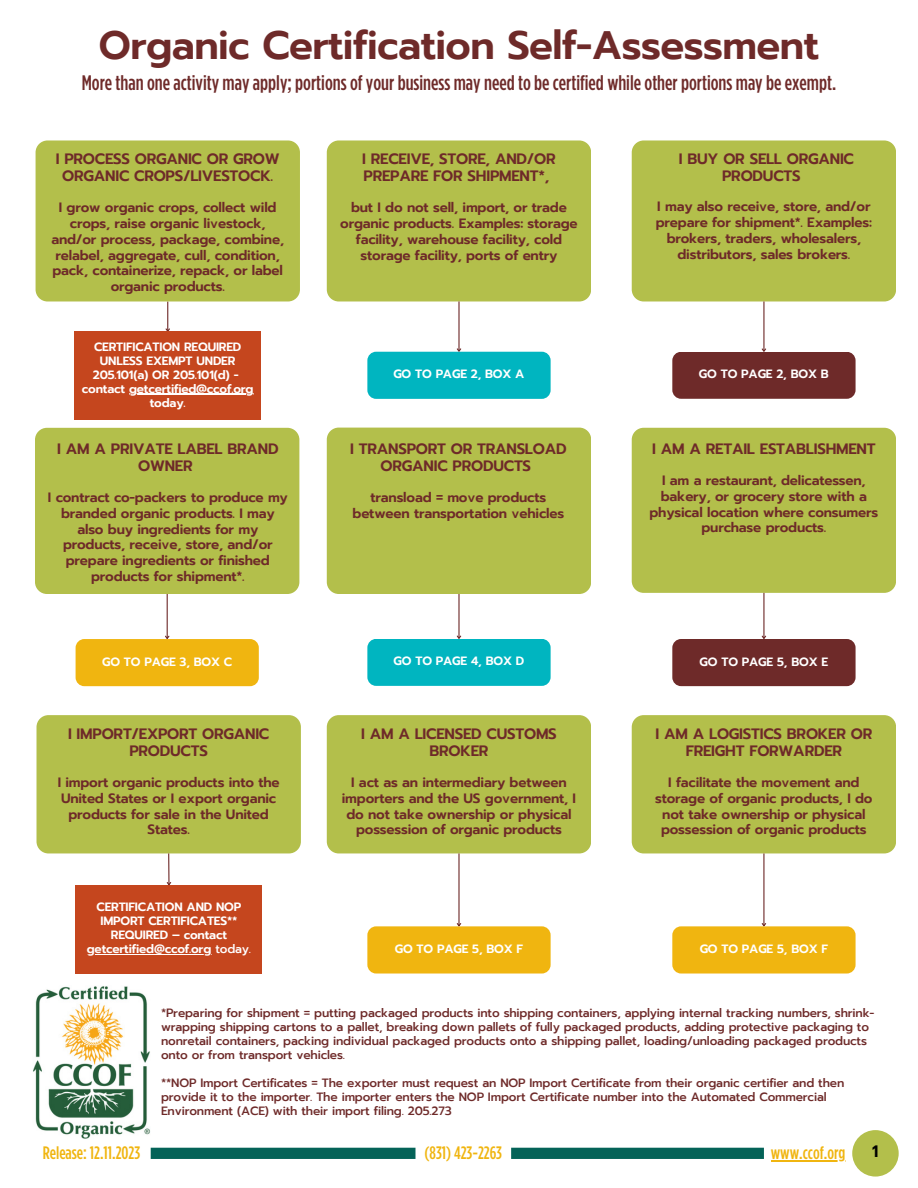
<style>
.page{position:relative;width:918px;height:1188px;background:#fff}
.page>*{position:absolute;margin:0;border:0;box-sizing:border-box;transform-origin:0 0}
.t1{font:600 39.6px "Prompt";letter-spacing:-.015em;color:#6e2a29}
.t2{font:500 21px "Gotham Condensed";color:#6e2a29}
.t3{font:500 18px "Gotham Condensed";color:#f0b510}
.t4{font:600 16.5px "Prompt";color:#000}
.t5{font:600 15px/16.8px "Prompt";letter-spacing:-.015em;color:#6e2a29;text-align:center}
.t6{font:600 13.5px/15.8px "Prompt";letter-spacing:-.015em;color:#6e2a29;text-align:center}
.t7{font:500 12px/14px "Prompt";letter-spacing:-.015em;color:#6e2a29}
.t8{font:600 12px/14px "Prompt";letter-spacing:-.015em;color:#fff;text-align:center}
.s1{font-weight:500}
</style>
<div class="page">
<img style="left:33px;top:986px;width:117px;height:153px">
<div style="left:327px;top:715px;width:264px;height:138px;background:#b3bf4b;border-radius:12px"></div>
<div style="left:367px;top:926px;width:184px;height:48px;background:#f0b510;border-radius:9px"></div>
<hr style="left:458px;top:853px;width:2px;height:73px;background:#6e2a29">
<svg style="left:456px;top:922px;width:6px;height:5px"></svg>
<div style="left:672px;top:352px;width:184px;height:47px;background:#6e2a29;border-radius:9px"></div>
<div style="left:632px;top:140px;width:264px;height:161px;background:#b3bf4b;border-radius:12px"></div>
<hr style="left:763px;top:301px;width:2px;height:50px;background:#6e2a29">
<svg style="left:761px;top:347px;width:6px;height:5px"></svg>
<div style="left:327px;top:140px;width:264px;height:161px;background:#b3bf4b;border-radius:12px"></div>
<div style="left:367px;top:352px;width:184px;height:47px;background:#00b5c0;border-radius:9px"></div>
<hr style="left:458px;top:301px;width:2px;height:50px;background:#6e2a29">
<svg style="left:456px;top:347px;width:6px;height:5px"></svg>
<div style="left:35px;top:428px;width:264px;height:166px;background:#b3bf4b;border-radius:12px"></div>
<div style="left:76px;top:639px;width:183px;height:47px;background:#f0b510;border-radius:9px"></div>
<hr style="left:167px;top:594px;width:1px;height:44px;background:#6e2a29">
<svg style="left:165px;top:635px;width:5px;height:4px"></svg>
<hr style="left:458px;top:594px;width:2px;height:44px;background:#6e2a29">
<svg style="left:456px;top:635px;width:6px;height:4px"></svg>
<div style="left:367px;top:639px;width:184px;height:47px;background:#00b5c0;border-radius:9px"></div>
<div style="left:327px;top:428px;width:264px;height:166px;background:#b3bf4b;border-radius:12px"></div>
<div style="left:151px;top:1148px;width:264px;height:11px;background:#046358"></div>
<div style="left:511px;top:1148px;width:253px;height:11px;background:#046358"></div>
<div style="left:852px;top:1130px;width:47px;height:47px;background:#b3bf4b;border-radius:50%"></div>
<hr style="left:771px;top:1160px;width:74px;height:1px;background:#f0b510">
<div style="left:632px;top:428px;width:264px;height:165px;background:#b3bf4b;border-radius:12px"></div>
<div style="left:672px;top:639px;width:184px;height:47px;background:#6e2a29;border-radius:9px"></div>
<hr style="left:763px;top:593px;width:2px;height:45px;background:#6e2a29">
<svg style="left:761px;top:635px;width:6px;height:4px"></svg>
<hr style="left:167px;top:301px;width:1px;height:30px;background:#6e2a29">
<svg style="left:165px;top:327px;width:6px;height:5px"></svg>
<div style="left:36px;top:140px;width:264px;height:161px;background:#b3bf4b;border-radius:12px"></div>
<div style="left:74px;top:332px;width:187px;height:88px;background:#c5461e"></div>
<hr style="left:129px;top:394px;width:124px;height:1px;background:#fff">
<div style="left:632px;top:715px;width:264px;height:138px;background:#b3bf4b;border-radius:12px"></div>
<div style="left:672px;top:926px;width:184px;height:48px;background:#f0b510;border-radius:9px"></div>
<hr style="left:763px;top:853px;width:1px;height:73px;background:#6e2a29">
<svg style="left:761px;top:922px;width:6px;height:5px"></svg>
<div style="left:37px;top:715px;width:264px;height:138px;background:#b3bf4b;border-radius:12px"></div>
<hr style="left:168px;top:853px;width:2px;height:32px;background:#6e2a29">
<svg style="left:166px;top:881px;width:6px;height:4px"></svg>
<div style="left:76px;top:885px;width:186px;height:89px;background:#c5461e"></div>
<hr style="left:87px;top:954px;width:124px;height:1px;background:#fff">
<p class="t1" style="left:99px;top:16px;width:722px">Organic Certification Self-Assessment</p>
<p class="t2" style="left:82px;top:71px;width:756px">More than one activity may apply; portions of your business may need to be certified while other portions may be exempt.</p>
<p class="t5" style="left:56px;top:151px;width:225px">I PROCESS ORGANIC OR GROW<br>ORGANIC CROPS/LIVESTOCK.</p>
<p class="t6" style="left:51px;top:200px;width:234px">I grow organic crops, collect wild crops, raise organic livestock, and/or process, package, combine, relabel, aggregate, cull, condition, pack, containerize, repack, or label organic products.</p>
<p class="t8" style="left:93px;top:340px;width:150px">CERTIFICATION REQUIRED<br>UNLESS EXEMPT UNDER<br>205.101(a) OR 205.101(d) -</p>
<p class="t8" style="left:82px;top:382px;width:173px">contact getcertified@ccof.org today.</p>
<p class="t5" style="left:57px;top:440px;width:223px">I AM A PRIVATE LABEL BRAND<br>OWNER</p>
<p class="t6" style="left:48px;top:490px;width:242px">I contract co-packers to produce my branded organic products. I may also buy ingredients for my products, receive, store, and/or prepare ingredients or finished products for shipment*.</p>
<p class="t8" style="left:102px;top:655px;width:132px">GO TO PAGE 3, BOX C</p>
<p class="t5" style="left:68px;top:725px;width:203px">I IMPORT/EXPORT ORGANIC<br>PRODUCTS</p>
<p class="t6" style="left:58px;top:775px;width:223px">I import organic products into the<br>United States or I export organic products for sale in the United<br>States.</p>
<p class="t8" style="left:87px;top:900px;width:166px">CERTIFICATION AND NOP<br>IMPORT CERTIFICATES**<br>REQUIRED – contact getcertified@ccof.org <span class="s1">today.</span></p>
<p class="t5" style="left:362px;top:151px;width:195px;text-align:left">I RECEIVE, STORE, AND/OR<br>PREPARE FOR SHIPMENT*,</p>
<p class="t6" style="left:340px;top:200px;width:239px">but I do not sell, import, or trade organic products. Examples: storage facility, warehouse facility, cold storage facility, ports of entry</p>
<p class="t8" style="left:393px;top:367px;width:133px">GO TO PAGE 2, BOX A</p>
<p class="t5" style="left:350px;top:440px;width:218px">I TRANSPORT OR TRANSLOAD<br>ORGANIC PRODUCTS</p>
<p class="t6" style="left:353px;top:490px;width:213px">transload = move products between transportation vehicles</p>
<p class="t8" style="left:394px;top:654px;width:132px">GO TO PAGE 4, BOX D</p>
<p class="t5" style="left:361px;top:725px;width:197px">I AM A LICENSED CUSTOMS<br>BROKER</p>
<p class="t6" style="left:342px;top:775px;width:236px">I act as an intermediary between importers and the US government, I do not take ownership or physical possession of organic products</p>
<p class="t8" style="left:395px;top:942px;width:130px">GO TO PAGE 5, BOX F</p>
<p class="t5" style="left:722px;top:151px;width:133px;text-align:left;text-indent:-43px">I BUY OR SELL ORGANIC<br>PRODUCTS</p>
<p class="t6" style="left:656px;top:199px;width:218px">I may also receive, store, and/or prepare for shipment*. Examples: brokers, traders, wholesalers, distributors, sales brokers.</p>
<p class="t8" style="left:699px;top:367px;width:131px">GO TO PAGE 2, BOX B</p>
<p class="t5" style="left:652px;top:440px;width:225px">I AM A RETAIL ESTABLISHMENT</p>
<p class="t6" style="left:650px;top:473px;width:230px">I am a restaurant, delicatessen, bakery, or grocery store with a physical location where consumers purchase products.</p>
<p class="t8" style="left:700px;top:655px;width:130px">GO TO PAGE 5, BOX E</p>
<p class="t5" style="left:656px;top:725px;width:218px">I AM A LOGISTICS BROKER OR<br>FREIGHT FORWARDER</p>
<p class="t6" style="left:655px;top:775px;width:219px">I facilitate the movement and storage of organic products, I do not take ownership or physical possession of organic products</p>
<p class="t8" style="left:700px;top:942px;width:130px">GO TO PAGE 5, BOX F</p>
<p class="t7" style="left:161px;top:1006px;width:715px">*Preparing for shipment = putting packaged products into shipping containers, applying internal tracking numbers, shrink&shy;wrapping shipping cartons to a pallet, breaking down pallets of fully packaged products, adding protective packaging to nonretail containers, packing individual packaged products onto a shipping pallet, loading/unloading packaged products onto or from transport vehicles.</p>
<p class="t7" style="left:161px;top:1076px;width:685px">**NOP Import Certificates = The exporter must request an NOP Import Certificate from their organic certifier and then provide it to the importer. The importer enters the NOP Import Certificate number into the Automated Commercial<br>Environment (ACE) with their import filing. 205.273</p>
<p class="t3" style="left:43px;top:1143px;width:99px">Release: 12.11.2023</p>
<p class="t3" style="left:425px;top:1143px;width:79px">(831) 423-2263</p>
<p class="t3" style="left:771px;top:1143px;width:76px">www.ccof.org</p>
<p class="t4" style="left:872px;top:1139px;width:8px">1</p>
</div>
